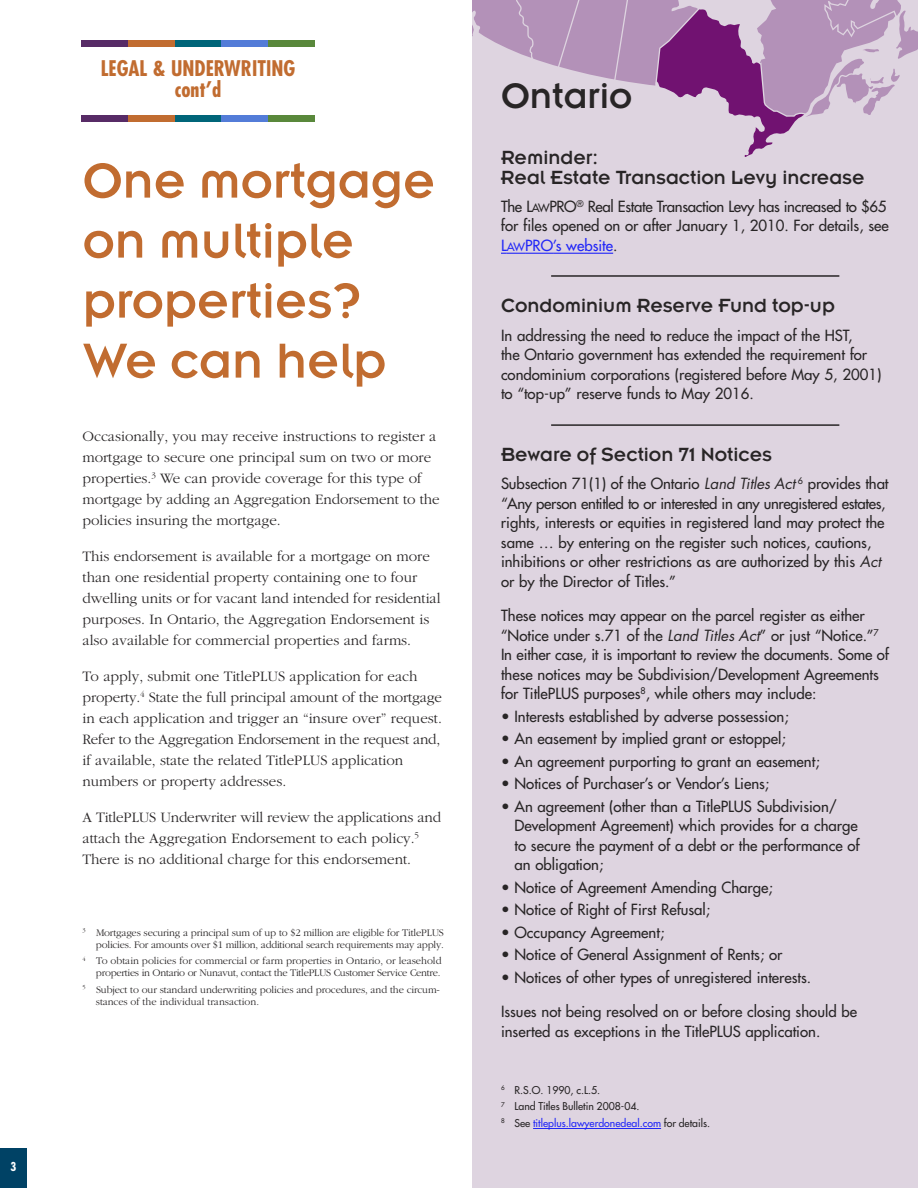
<style>
.page{position:relative;width:918px;height:1188px;background:#fff}
.page>*{position:absolute;margin:0;border:0;box-sizing:border-box;transform-origin:0 0}
.t1{font:54px/60px "Insignia";color:#c16c30}
.t2{font:39px "Insignia";color:#282526}
.t3{font:21px/19.5px "Insignia";color:#282526}
.t4{font:700 condensed 21px/21px "Futura";color:#c16c30;text-align:center}
.t5{font:15px/19.5px "Futura";color:#282526}
.t6{font:300 15px/21px "Garamond";color:#282526}
.t7{font:700 condensed 12px "Futura";color:#fff}
.t8{font:300 10.5px/12px "Garamond";letter-spacing:-.015em;color:#282526;text-align:right}
.t9{font:10.5px/16.5px "Futura";color:#282526}
.s1{font-size:11.25px}
.s2{color:#2227f7}
.s3{font-size:11.25px;color:#2227f7}
.s4{font-style:italic}
</style>
<div class="page">
<div style="left:472px;top:0;width:446px;height:1188px;background:#ded4e0"></div>
<div style="left:0;top:1148px;width:27px;height:40px;background:#004265"></div>
<div style="left:81px;top:40px;width:47px;height:7px;background:#572b66"></div>
<div style="left:128px;top:40px;width:47px;height:7px;background:#c16c30"></div>
<div style="left:175px;top:40px;width:47px;height:7px;background:#006579"></div>
<div style="left:222px;top:40px;width:46px;height:7px;background:#537cd8"></div>
<div style="left:268px;top:40px;width:47px;height:7px;background:#59883b"></div>
<div style="left:81px;top:115px;width:47px;height:7px;background:#572b66"></div>
<div style="left:128px;top:115px;width:47px;height:7px;background:#c16c30"></div>
<div style="left:175px;top:115px;width:47px;height:7px;background:#006579"></div>
<div style="left:222px;top:115px;width:46px;height:7px;background:#537cd8"></div>
<div style="left:268px;top:115px;width:47px;height:7px;background:#59883b"></div>
<svg style="left:472px;top:0;width:446px;height:157px"></svg>
<svg style="left:501px;top:253px;width:52px;height:1px"></svg>
<hr style="left:553px;top:253px;width:60px;height:1px;background:#2227f7">
<hr style="left:533px;top:1128px;width:128px;height:1px;background:#2227f7">
<hr style="left:551px;top:275px;width:288px;height:2px;background:#282526">
<hr style="left:551px;top:424px;width:288px;height:2px;background:#282526">
<p class="t7" style="left:11px;top:1162px;width:7px">3</p>
<h3 class="t4" style="left:101px;top:60px;width:196px">LEGAL &amp; UNDERWRITING cont’d</h3>
<h1 class="t1" style="left:83px;top:156px;width:354px">One mortgage on multiple properties?<br>We can help</h1>
<p class="t6" style="left:82px;top:425px;width:359px">Occasionally, you may receive instructions to register a mortgage to secure one principal sum on two or more properties.<sup>3</sup> We can provide coverage for this type of mortgage by adding an Aggregation Endorsement to the policies insuring the mortgage.</p>
<p class="t6" style="left:82px;top:545px;width:360px">This endorsement is available for a mortgage on more than one residential property containing one to four dwelling units or for vacant land intended for residential purposes. In Ontario, the Aggregation Endorsement is also available for commercial properties and farms.</p>
<p class="t6" style="left:82px;top:665px;width:361px">To apply, submit one TitlePLUS application for each property.<sup>4</sup> State the full principal amount of the mortgage in each application and trigger an “insure over” request.<br>Refer to the Aggregation Endorsement in the request and, if available, state the related TitlePLUS application numbers or property addresses.</p>
<p class="t6" style="left:82px;top:806px;width:360px">A TitlePLUS Underwriter will review the applications and attach the Aggregation Endorsement to each policy.<sup>5<br></sup>There is no additional charge for this endorsement.</p>
<p class="t8" style="left:82px;top:926px;width:363px"><sup>3</sup> Mortgages securing a principal sum of up to $2 million are eligible for TitlePLUS policies. For amounts over $1 million, additional search requirements may apply.</p>
<p class="t8" style="left:82px;top:955px;width:361px"><sup>4</sup> To obtain policies for commercial or farm properties in Ontario, or leasehold properties in Ontario or Nunavut, contact the TitlePLUS Customer Service Centre.</p>
<p class="t8" style="left:96px;top:983px;width:345px;text-align:left;text-indent:-13px"><sup>5</sup> Subject to our standard underwriting policies and procedures, and the circum&shy;stances of the individual transaction.</p>
<h2 class="t2" style="left:501px;top:84px;width:133px">Ontario</h2>
<h3 class="t3" style="left:501px;top:150px;width:365px">Reminder:<br>Real Estate Transaction Levy increase</h3>
<p class="t5" style="left:501px;top:198px;width:389px">The L<span class="s1">AW</span>PRO<sup>®</sup> Real Estate Transaction Levy has increased to $65 for files opened on or after January 1, 2010. For details, see<br><span class="s2">L</span><span class="s3">AW</span><span class="s2">PRO’s website</span>.</p>
<h3 class="t3" style="left:501px;top:298px;width:335px">Condominium Reserve Fund top-up</h3>
<p class="t5" style="left:501px;top:327px;width:382px">In addressing the need to reduce the impact of the HST,<br>the Ontario government has extended the requirement for condominium corporations (registered before May 5, 2001) to “top-up” reserve funds to May 2016.</p>
<h3 class="t3" style="left:501px;top:447px;width:272px">Beware of Section 71 Notices</h3>
<p class="t5" style="left:501px;top:475px;width:389px">Subsection 71(1) of the Ontario <span class="s4">Land Titles Act</span> <sup>6</sup> provides that “Any person entitled to or interested in any unregistered estates, rights, interests or equities in registered land may protect the same … by entering on the register such notices, cautions, inhibitions or other restrictions as are authorized by this <span class="s4">Act </span>or by the Director of Titles.”</p>
<p class="t5" style="left:501px;top:607px;width:389px">These notices may appear on the parcel register as either “Notice under s.71 of the <span class="s4">Land Titles Act</span>” or just “Notice.”<sup>7<br></sup>In either case, it is important to review the documents. Some of these notices may be Subdivision/Development Agreements for TitlePLUS purposes<sup>8</sup>, while others may include:</p>
<p class="t5" style="left:501px;top:708px;width:289px">• Interests established by adverse possession;</p>
<p class="t5" style="left:501px;top:730px;width:286px">• An easement by implied grant or estoppel;</p>
<p class="t5" style="left:501px;top:753px;width:320px">• An agreement purporting to grant an easement;</p>
<p class="t5" style="left:501px;top:775px;width:270px">• Notices of Purchaser’s or Vendor’s Liens;</p>
<p class="t5" style="left:514px;top:798px;width:347px;text-indent:-13px">• An agreement (other than a TitlePLUS Subdivision/ Development Agreement) which provides for a charge to secure the payment of a debt or the performance of an obligation;</p>
<p class="t5" style="left:501px;top:879px;width:273px">• Notice of Agreement Amending Charge;</p>
<p class="t5" style="left:501px;top:901px;width:211px">• Notice of Right of First Refusal;</p>
<p class="t5" style="left:501px;top:924px;width:165px">• Occupancy Agreement;</p>
<p class="t5" style="left:501px;top:946px;width:283px">• Notice of General Assignment of Rents; or</p>
<p class="t5" style="left:501px;top:969px;width:312px">• Notices of other types of unregistered interests.</p>
<p class="t5" style="left:501px;top:1003px;width:358px">Issues not being resolved on or before closing should be inserted as exceptions in the TitlePLUS application.</p>
<p class="t9" style="left:501px;top:1083px;width:211px"><sup>6</sup> R.S.O. 1990, c.L.5.<br><sup>7</sup> Land Titles Bulletin 2008-04.<br><sup>8</sup> See <span class="s2">titleplus.lawyerdonedeal.com</span> for details.</p>
</div>
